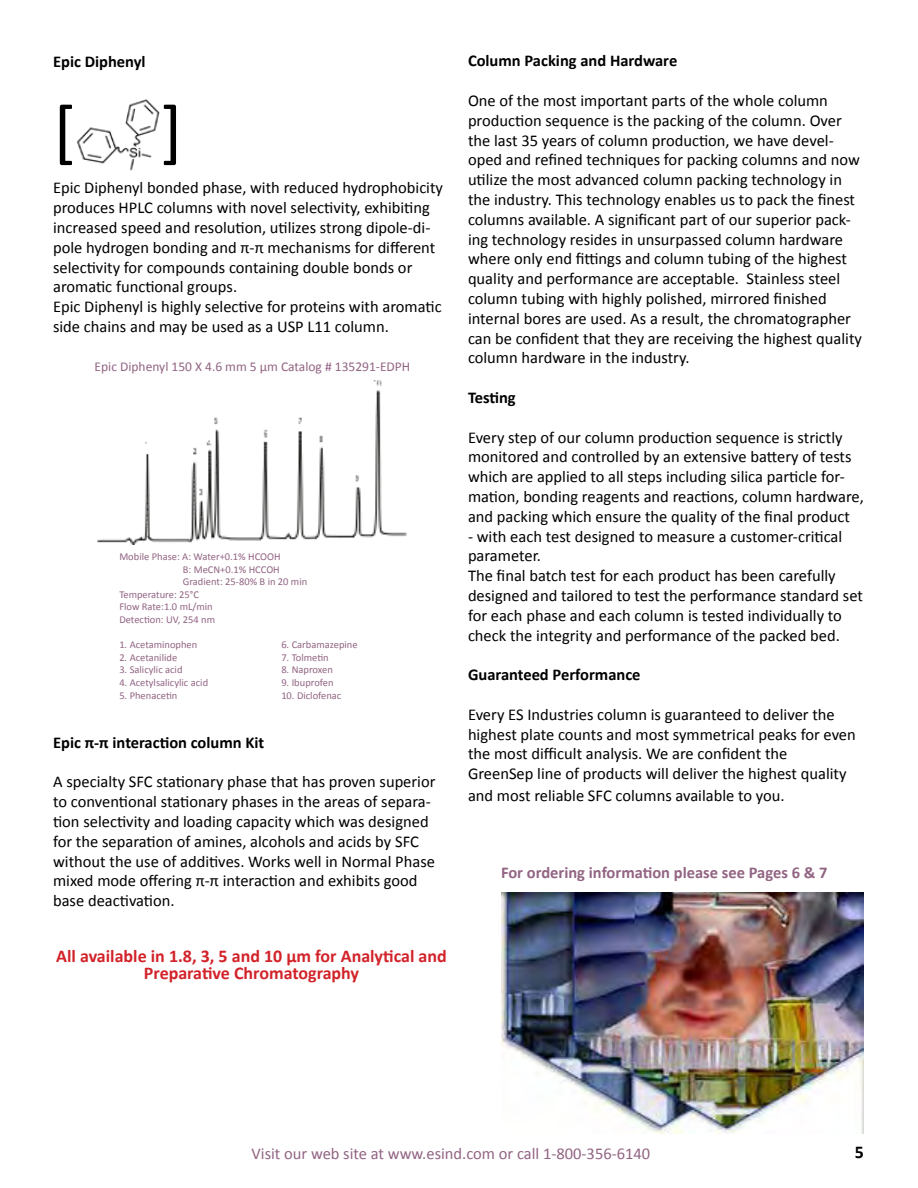
<style>
.page{position:relative;width:918px;height:1188px;background:#fff}
.page>*{position:absolute;margin:0;border:0;box-sizing:border-box;transform-origin:0 0}
.t1{font:72px "Calibri";color:#000}
.t2{font:700 18px/16.5px "Calibri";color:#d2232a;text-align:center}
.t3{font:700 18px "Calibri";color:#000}
.t4{font:16.5px/19.8px "Calibri";color:#000}
.t5{font:700 16.5px "Calibri";color:#000}
.t6{font:16.5px "Calibri";color:#926483}
.t7{font:700 16.5px "Calibri";color:#926483}
.t8{font:13.5px "Calibri";color:#926483}
.t9{font:10.5px "Calibri";color:#926483}
</style>
<div class="page">
<img style="left:77px;top:99px;width:83px;height:72px">
<img style="left:501px;top:892px;width:363px;height:242px">
<img style="left:97px;top:381px;width:309px;height:163px">
<p class="t5" style="left:53px;top:51px;width:94px">Epic Diphenyl</p>
<h1 class="t1" style="left:53px;top:84px;width:131px">[ ]</h1>
<p class="t4" style="left:53px;top:178px;width:392px">Epic Diphenyl bonded phase, with reduced hydrophobicity produces HPLC columns with novel selectivity, exhibiting increased speed and resolution, utilizes strong dipole-di&shy;pole hydrogen bonding and π-π mechanisms for different selectivity for compounds containing double bonds or aromatic functional groups.<br>Epic Diphenyl is highly selective for proteins with aromatic side chains and may be used as a USP L11 column.</p>
<p class="t8" style="left:95px;top:358px;width:317px">Epic Diphenyl 150 X 4.6 mm 5 µm Catalog # 135291-EDPH</p>
<p class="t9" style="left:119px;top:550px;width:163px">Mobile Phase: A: Water+0.1% HCOOH</p>
<p class="t9" style="left:183px;top:562px;width:99px">B: MeCN+0.1% HCCOH</p>
<p class="t9" style="left:183px;top:575px;width:126px">Gradient: 25-80% B in 20 min</p>
<p class="t9" style="left:119px;top:588px;width:81px">Temperature: 25°C</p>
<p class="t9" style="left:119px;top:600px;width:95px">Flow Rate:1.0 mL/min</p>
<p class="t9" style="left:119px;top:613px;width:97px">Detection: UV, 254 nm</p>
<p class="t9" style="left:119px;top:638px;width:80px">1. Acetaminophen</p>
<p class="t9" style="left:281px;top:638px;width:78px">6. Carbamazepine</p>
<p class="t9" style="left:119px;top:651px;width:59px">2. Acetanilide</p>
<p class="t9" style="left:281px;top:651px;width:49px">7. Tolmetin</p>
<p class="t9" style="left:119px;top:663px;width:65px">3. Salicylic acid</p>
<p class="t9" style="left:281px;top:663px;width:53px">8. Naproxen</p>
<p class="t9" style="left:119px;top:676px;width:90px">4. Acetylsalicylic acid</p>
<p class="t9" style="left:281px;top:676px;width:54px">9. Ibuprofen</p>
<p class="t9" style="left:119px;top:688px;width:60px">5. Phenacetin</p>
<p class="t9" style="left:281px;top:688px;width:62px">10. Diclofenac</p>
<p class="t5" style="left:53px;top:732px;width:213px">Epic π-π interaction column Kit</p>
<p class="t4" style="left:53px;top:772px;width:384px">A specialty SFC stationary phase that has proven superior to conventional stationary phases in the areas of separa&shy;tion selectivity and loading capacity which was designed for the separation of amines, alcohols and acids by SFC without the use of additives. Works well in Normal Phase mixed mode offering π-π interaction and exhibits good base deactivation.</p>
<p class="t2" style="left:56px;top:948px;width:392px">All available in 1.8, 3, 5 and 10 µm for Analytical and<br>Preparative Chromatography</p>
<p class="t5" style="left:468px;top:50px;width:211px">Column Packing and Hardware</p>
<p class="t4" style="left:468px;top:91px;width:396px">One of the most important parts of the whole column production sequence is the packing of the column. Over the last 35 years of column production, we have devel&shy;oped and refined techniques for packing columns and now utilize the most advanced column packing technology in the industry. This technology enables us to pack the finest columns available. A significant part of our superior pack&shy;ing technology resides in unsurpassed column hardware where only end fittings and column tubing of the highest quality and performance are acceptable. Stainless steel column tubing with highly polished, mirrored finished internal bores are used. As a result, the chromatographer can be confident that they are receiving the highest quality column hardware in the industry.</p>
<p class="t5" style="left:468px;top:387px;width:49px">Testing</p>
<p class="t4" style="left:468px;top:427px;width:397px">Every step of our column production sequence is strictly monitored and controlled by an extensive battery of tests which are applied to all steps including silica particle for&shy;mation, bonding reagents and reactions, column hardware, and packing which ensure the quality of the final product</p>
<p class="t4" style="left:468px;top:526px;width:397px">- with each test designed to measure a customer-critical parameter.<br>The final batch test for each product has been carefully designed and tailored to test the performance standard set for each phase and each column is tested individually to check the integrity and performance of the packed bed.</p>
<p class="t5" style="left:468px;top:664px;width:174px">Guaranteed Performance</p>
<p class="t4" style="left:468px;top:704px;width:389px">Every ES Industries column is guaranteed to deliver the highest plate counts and most symmetrical peaks for even the most difficult analysis. We are confident the GreenSep line of products will deliver the highest quality</p>
<p class="t4" style="left:468px;top:785px;width:318px">and most reliable SFC columns available to you.</p>
<p class="t7" style="left:501px;top:862px;width:328px">For ordering information please see Pages 6 &amp; 7</p>
<p class="t6" style="left:252px;top:1143px;width:400px">Visit our web site at www.esind.com or call 1-800-356-6140</p>
<p class="t3" style="left:855px;top:1141px;width:11px">5</p>
</div>
